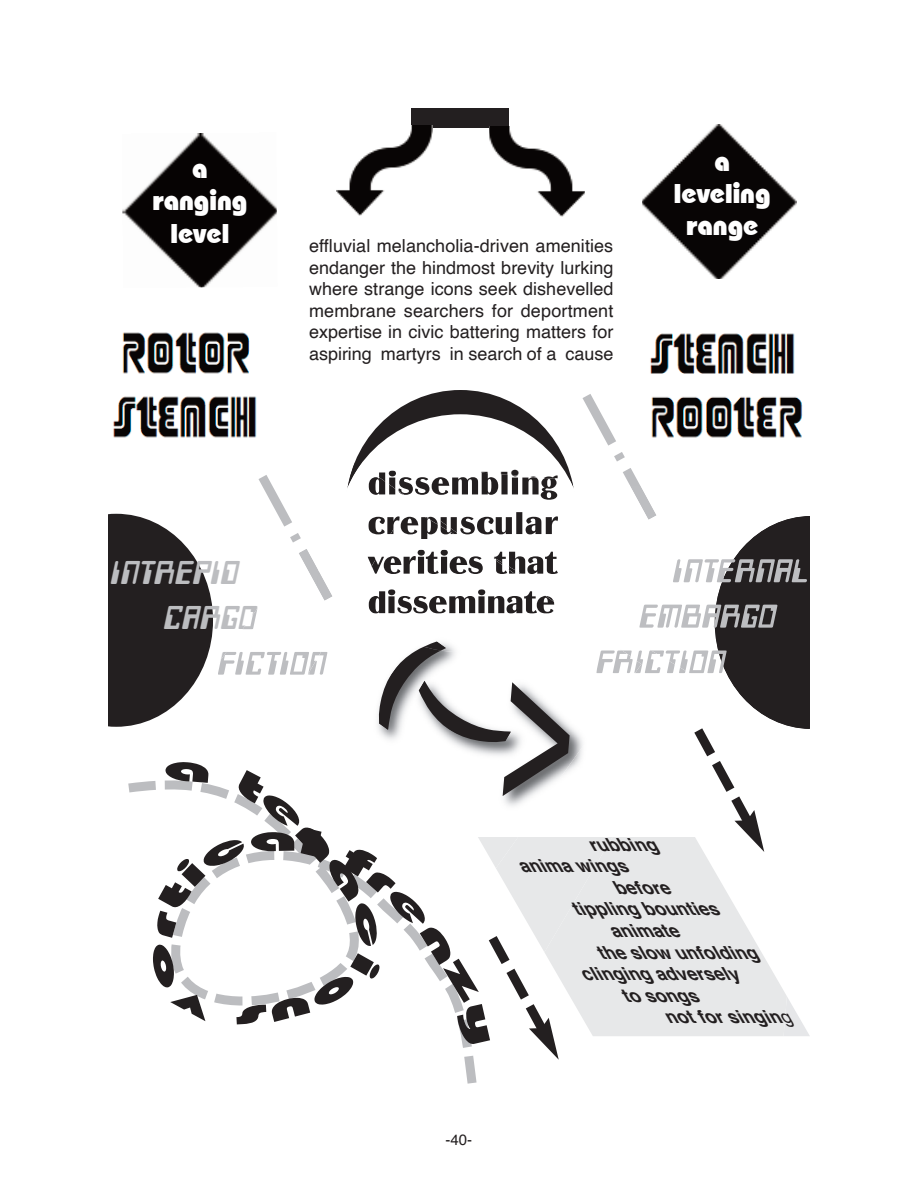
<style>
.page{position:relative;width:918px;height:1188px;background:#fff}
.page>*{position:absolute;margin:0;border:0;box-sizing:border-box;transform-origin:0 0}
.t1{font:italic 36px/45.5px "Keypunch Plain";color:#bcbdc0}
.t2{font:800 27px/32.4px "Bauhaus IT Cby BT";color:#fff;text-align:center}
.t3{font:18px/21.6px "Helvetica";color:#231f20;text-align:justify}
.t4{font:italic 700 18px "Helvetica";color:#231f20}
.t5{font:15px "Helvetica";color:#231f20}
.s1{font-weight:400}
</style>
<div class="page">
<div style="left:412px;top:108px;width:97px;height:20px;background:#231f20"></div>
<img style="left:337px;top:125px;width:96px;height:90px">
<img style="left:489px;top:127px;width:96px;height:90px">
<img style="left:122px;top:133px;width:155px;height:155px">
<img style="left:642px;top:124px;width:154px;height:155px">
<img style="left:113px;top:332px;width:144px;height:106px">
<img style="left:650px;top:333px;width:153px;height:105px">
<div style="left:346px;top:390px;width:229px;height:237px;background:#231f20;border-radius:50%"></div>
<div style="left:338px;top:414px;width:245px;height:238px;background:#fff;border-radius:50%"></div>
<div style="left:20px;top:514px;width:193px;height:213px;background:#231f20;border-radius:50%"></div>
<div style="left:8px;top:493px;width:100px;height:254px;background:#fff"></div>
<svg style="left:258px;top:475px;width:31px;height:41px"></svg>
<img style="left:172px;top:516px;width:129px;height:167px">
<img style="left:243px;top:607px;width:15px;height:22px">
<img style="left:218px;top:652px;width:81px;height:23px">
<img style="left:299px;top:549px;width:11px;height:38px">
<img style="left:248px;top:671px;width:51px;height:12px">
<svg style="left:582px;top:384px;width:83px;height:101px"></svg>
<img style="left:361px;top:463px;width:222px;height:72px">
<img style="left:483px;top:471px;width:15px;height:24px">
<img style="left:483px;top:516px;width:11px;height:19px">
<img style="left:715px;top:516px;width:95px;height:213px">
<img style="left:673px;top:559px;width:134px;height:23px">
<img style="left:704px;top:605px;width:73px;height:23px">
<img style="left:704px;top:650px;width:23px;height:23px">
<img style="left:630px;top:485px;width:26px;height:35px">
<img style="left:310px;top:555px;width:9px;height:31px">
<img style="left:347px;top:464px;width:136px;height:94px">
<img style="left:369px;top:475px;width:38px;height:20px">
<img style="left:457px;top:516px;width:3px;height:21px">
<img style="left:368px;top:516px;width:20px;height:21px">
<img style="left:317px;top:571px;width:14px;height:23px">
<img style="left:641px;top:604px;width:63px;height:69px">
<img style="left:485px;top:551px;width:73px;height:43px">
<img style="left:515px;top:555px;width:7px;height:19px">
<img style="left:641px;top:650px;width:49px;height:23px">
<img style="left:299px;top:594px;width:342px;height:173px">
<img style="left:355px;top:594px;width:203px;height:58px">
<img style="left:388px;top:516px;width:69px;height:23px">
<img style="left:368px;top:550px;width:147px;height:24px">
<img style="left:369px;top:589px;width:116px;height:25px">
<img style="left:310px;top:652px;width:17px;height:23px">
<img style="left:596px;top:650px;width:45px;height:23px">
<img style="left:379px;top:644px;width:65px;height:39px">
<img style="left:421px;top:641px;width:25px;height:10px">
<img style="left:419px;top:681px;width:92px;height:2px">
<svg style="left:787px;top:997px;width:23px;height:39px"></svg>
<div style="left:574px;top:837px;width:38px;height:115px;background:#e7e8e9"></div>
<svg style="left:686px;top:718px;width:78px;height:134px"></svg>
<svg style="left:119px;top:683px;width:455px;height:401px"></svg>
<h2 class="t2" style="left:152px;top:153px;width:96px">a ranging level</h2>
<h2 class="t2" style="left:674px;top:145px;width:98px">a leveling range</h2>
<p class="t3" style="left:309px;top:236px;width:306px">effluvial melancholia-driven amenities endanger the hindmost brevity lurking where strange icons seek dishevelled membrane searchers for deportment expertise in civic battering matters for aspiring martyrs in search of a cause</p>
<h1 class="t1" style="left:162px;top:551px;width:102px;text-indent:-54px">INTREPID<br>CARGO</h1>
<p class="t5" style="left:446px;top:1134px;width:28px">-40-</p>
<p class="t4" style="left:594px;top:837px;width:79px">rubbing</p>
<p class="t4" style="left:523px;top:858px;width:120px">animawings</p>
<p class="t4" style="left:619px;top:880px;width:67px">before</p>
<p class="t4" style="left:577px;top:901px;width:157px">tipplingbounties</p>
<p class="t4" style="left:615px;top:923px;width:80px">animate</p>
<p class="t4" style="left:602px;top:945px;width:171px">theslowunfolding</p>
<p class="t4" style="left:586px;top:966px;width:169px">clingingadversely</p>
<p class="t4" style="left:627px;top:988px;width:87px">tosongs</p>
<p class="t4" style="left:669px;top:1009px;width:137px">notforsingin<span class="s1">g</span></p>
</div>
